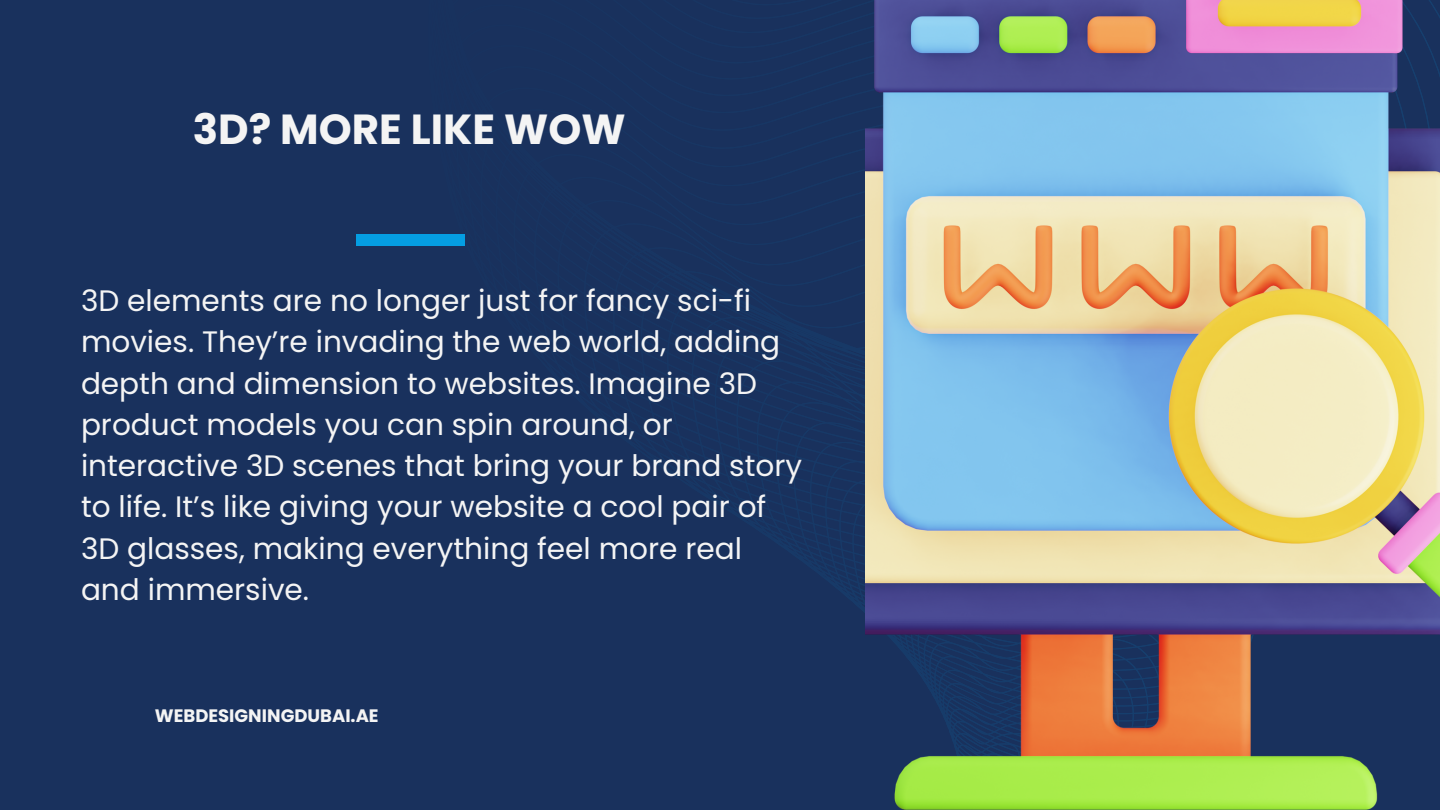
<style>
.page{position:relative;width:1440px;height:810px;background:#19315d}
.page>*{position:absolute;margin:0;border:0;box-sizing:border-box;transform-origin:0 0}
.t1{font:700 42px "Poppins";color:#f4f4f4}
.t2{font:29.6px/41.2px "Poppins";color:#f4f4f4}
.t3{font:700 18px "Poppins";color:#f4f4f4}
</style>
<div class="page">
<img style="left:866px;top:0;width:574px;height:810px">
<div style="left:356px;top:234px;width:109px;height:12px;background:#049ee3"></div>
<p class="t1" style="left:193px;top:100px;width:434px">3D? MORE LIKE WOW</p>
<p class="t2" style="left:81px;top:280px;width:723px">3D elements are no longer just for fancy sci-fi movies. They’re invading the web world, adding depth and dimension to websites. Imagine 3D product models you can spin around, or interactive 3D scenes that bring your brand story to life. It’s like giving your website a cool pair of 3D glasses, making everything feel more real and immersive.</p>
<p class="t3" style="left:155px;top:703px;width:225px">WEBDESIGNINGDUBAI.AE</p>
</div>
